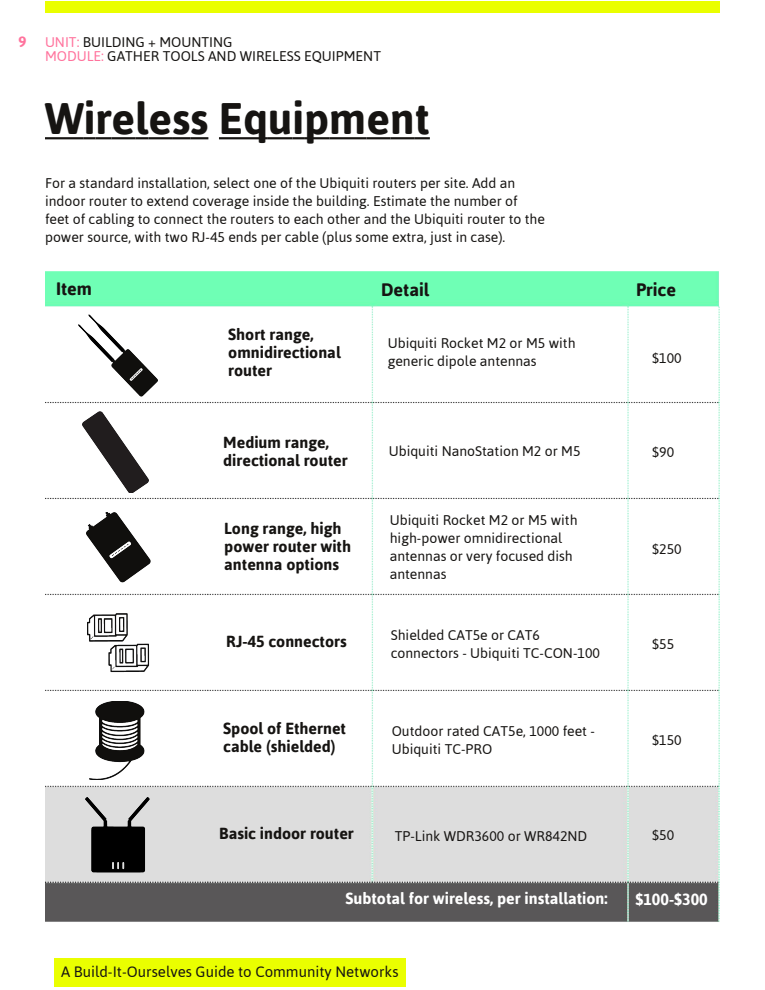
<style>
.page{position:relative;width:765px;height:990px;background:#fff}
.page>*{position:absolute;margin:0;border:0;box-sizing:border-box;transform-origin:0 0}
.t1{font:700 44px "Asap";color:#161412}
.t2{font:700 18px "Asap";color:#161412}
.t3{font:700 16px/18px "Asap";color:#161412}
.t4{font:700 16px "Asap";color:#fff}
.t5{font:15px "Asap";color:#161412}
.t6{font:700 15px "Asap";color:#ff739d}
.t7{font:14px/18px "Asap";color:#161412}
.s1{color:#ff739d}
</style>
<div class="page">
<div style="left:45px;top:1px;width:675px;height:12px;background:#eaff00"></div>
<div style="left:54px;top:958px;width:352px;height:29px;background:#eaff00"></div>
<img style="left:45px;top:272px;width:675px;height:650px">
<hr style="left:45px;top:137px;width:39px;height:2px;background:#161412">
<svg style="left:84px;top:137px;width:28px;height:2px"></svg>
<hr style="left:112px;top:137px;width:23px;height:2px;background:#161412">
<svg style="left:135px;top:137px;width:13px;height:2px"></svg>
<hr style="left:148px;top:137px;width:24px;height:2px;background:#161412">
<svg style="left:172px;top:137px;width:36px;height:2px"></svg>
<hr style="left:219px;top:137px;width:24px;height:2px;background:#161412">
<hr style="left:243px;top:137px;width:25px;height:2px;background:#161412">
<hr style="left:268px;top:137px;width:24px;height:2px;background:#161412">
<svg style="left:292px;top:137px;width:12px;height:2px"></svg>
<hr style="left:304px;top:137px;width:25px;height:2px;background:#161412">
<hr style="left:329px;top:137px;width:38px;height:2px;background:#161412">
<hr style="left:367px;top:137px;width:23px;height:2px;background:#161412">
<hr style="left:390px;top:137px;width:25px;height:2px;background:#161412">
<svg style="left:415px;top:137px;width:15px;height:2px"></svg>
<img style="left:83px;top:411px;width:65px;height:82px">
<img style="left:87px;top:512px;width:64px;height:71px">
<img style="left:87px;top:614px;width:63px;height:58px">
<img style="left:78px;top:314px;width:80px;height:83px">
<img style="left:89px;top:701px;width:55px;height:79px">
<img style="left:85px;top:798px;width:65px;height:74px">
<p class="t6" style="left:18px;top:33px;width:10px">9</p>
<p class="t7" style="left:45px;top:34px;width:338px;line-height:14px"><span class="s1">UNIT:</span> BUILDING + MOUNTING<br><span class="s1">MODULE:</span> GATHER TOOLS AND WIRELESS EQUIPMENT</p>
<h1 class="t1" style="left:45px;top:93px;width:386px">Wireless Equipment</h1>
<p class="t7" style="left:45px;top:174px;width:502px">For a standard installation, select one of the Ubiquiti routers per site. Add an indoor router to extend coverage inside the building. Estimate the number of feet of cabling to connect the routers to each other and the Ubiquiti router to the power source, with two RJ-45 ends per cable (plus some extra, just in case).</p>
<p class="t2" style="left:56px;top:278px;width:38px">Item</p>
<p class="t2" style="left:381px;top:279px;width:50px">Detail</p>
<p class="t2" style="left:636px;top:279px;width:42px">Price</p>
<p class="t3" style="left:228px;top:325px;width:114px">Short range, omnidirectional router</p>
<p class="t7" style="left:388px;top:333px;width:189px">Ubiquiti Rocket M2 or M5 with generic dipole antennas</p>
<p class="t7" style="left:652px;top:349px;width:31px">$100</p>
<p class="t3" style="left:223px;top:433px;width:126px">Medium range, directional router</p>
<p class="t7" style="left:389px;top:441px;width:193px">Ubiquiti NanoStation M2 or M5</p>
<p class="t7" style="left:652px;top:443px;width:23px">$90</p>
<p class="t3" style="left:224px;top:519px;width:128px">Long range, high power router with antenna options</p>
<p class="t7" style="left:390px;top:510px;width:189px">Ubiquiti Rocket M2 or M5 with high-power omnidirectional antennas or very focused dish antennas</p>
<p class="t7" style="left:652px;top:540px;width:31px">$250</p>
<p class="t7" style="left:391px;top:625px;width:211px">Shielded CAT5e or CAT6 connectors - Ubiquiti TC-CON-100</p>
<p class="t3" style="left:226px;top:632px;width:122px">RJ-45 connectors</p>
<p class="t7" style="left:652px;top:635px;width:23px">$55</p>
<p class="t3" style="left:223px;top:719px;width:124px">Spool of Ethernet cable (shielded)</p>
<p class="t7" style="left:652px;top:731px;width:31px">$150</p>
<p class="t7" style="left:392px;top:722px;width:205px">Outdoor rated CAT5e, 1000 feet -<br>Ubiquiti TC-PRO</p>
<p class="t3" style="left:219px;top:824px;width:136px">Basic indoor router</p>
<p class="t7" style="left:395px;top:826px;width:194px">TP-Link WDR3600 or WR842ND</p>
<p class="t7" style="left:652px;top:826px;width:23px">$50</p>
<p class="t4" style="left:346px;top:889px;width:264px">Subtotal for wireless, per installation:</p>
<p class="t4" style="left:636px;top:890px;width:74px">$100-$300</p>
<p class="t5" style="left:61px;top:963px;width:339px">A Build-It-Ourselves Guide to Community Networks</p>
</div>
